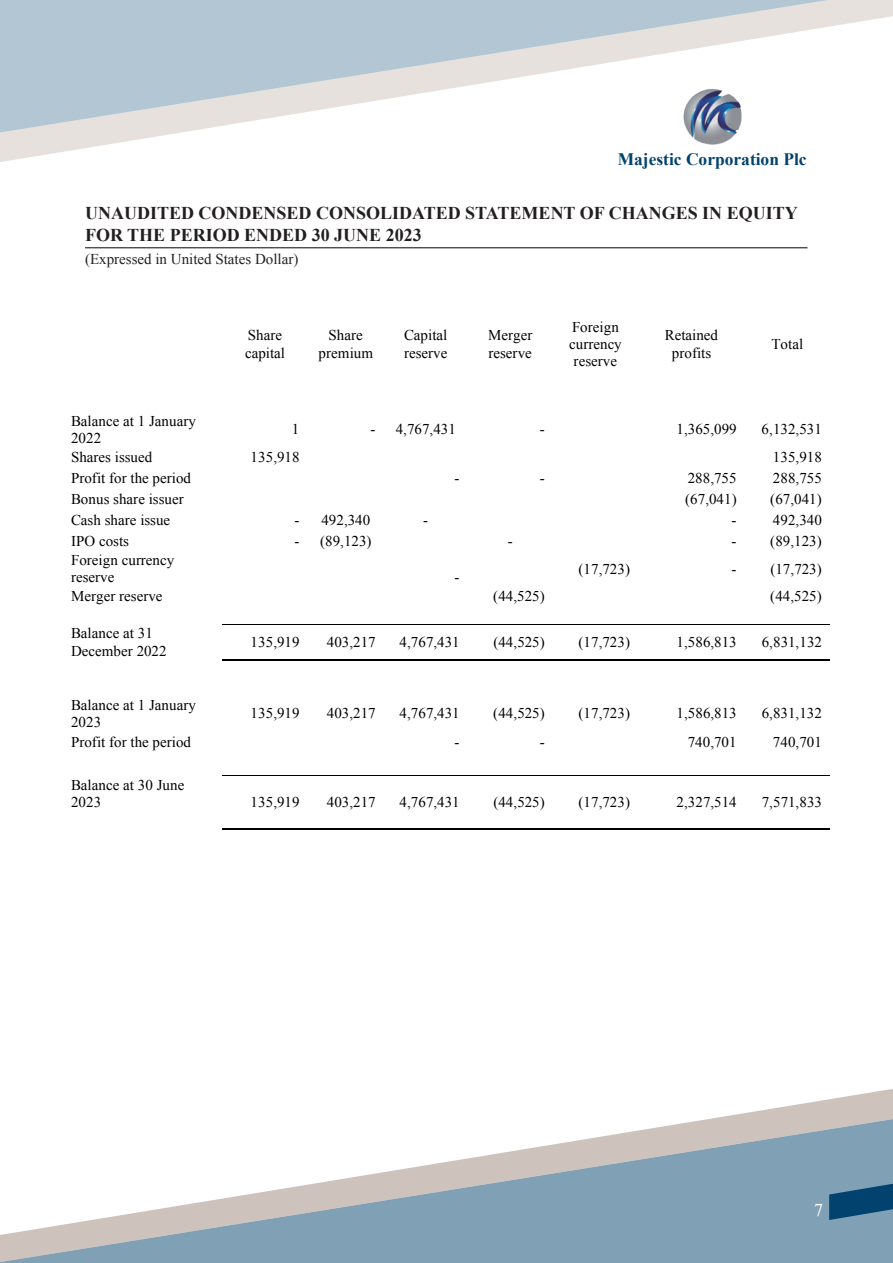
<style>
.page{position:relative;width:893px;height:1263px;background:#fff}
.page>*{position:absolute;margin:0;border:0;box-sizing:border-box;transform-origin:0 0}
.t1{font:700 18px/22.5px "Times New Roman";color:#231f20}
.t2{font:18px "Times New Roman";color:#fff}
.t3{font:700 17.4px "Times New Roman";color:#02426e}
.t4{font:15px/17.2px "Times New Roman";letter-spacing:.005em;color:#000001}
.t5{font:15px "Times New Roman";color:#231f20}
</style>
<div class="page">
<svg style="left:0;top:0;width:893px;height:162px"></svg>
<svg style="left:0;top:1089px;width:893px;height:174px"></svg>
<svg style="left:829px;top:1184px;width:64px;height:36px;background:#265d83"></svg>
<hr style="left:222px;top:624px;width:86px;height:1px;background:#000001">
<hr style="left:309px;top:624px;width:75px;height:1px;background:#000001">
<hr style="left:384px;top:624px;width:84px;height:1px;background:#000001">
<hr style="left:468px;top:624px;width:85px;height:1px;background:#000001">
<hr style="left:554px;top:624px;width:84px;height:1px;background:#000001">
<hr style="left:639px;top:624px;width:106px;height:1px;background:#000001">
<hr style="left:745px;top:624px;width:85px;height:1px;background:#000001">
<hr style="left:222px;top:659px;width:86px;height:1px;background:#000001">
<hr style="left:222px;top:660px;width:86px;height:1px;background:#000001">
<hr style="left:310px;top:659px;width:74px;height:1px;background:#000001">
<hr style="left:310px;top:660px;width:74px;height:1px;background:#000001">
<hr style="left:386px;top:659px;width:82px;height:1px;background:#000001">
<hr style="left:386px;top:660px;width:82px;height:1px;background:#000001">
<hr style="left:470px;top:659px;width:83px;height:1px;background:#000001">
<hr style="left:470px;top:660px;width:83px;height:1px;background:#000001">
<hr style="left:555px;top:659px;width:83px;height:1px;background:#000001">
<hr style="left:555px;top:660px;width:83px;height:1px;background:#000001">
<hr style="left:640px;top:659px;width:105px;height:1px;background:#000001">
<hr style="left:640px;top:660px;width:105px;height:1px;background:#000001">
<hr style="left:747px;top:659px;width:83px;height:1px;background:#000001">
<hr style="left:747px;top:660px;width:83px;height:1px;background:#000001">
<hr style="left:222px;top:775px;width:86px;height:1px;background:#000001">
<hr style="left:309px;top:775px;width:75px;height:1px;background:#000001">
<hr style="left:384px;top:775px;width:84px;height:1px;background:#000001">
<hr style="left:468px;top:775px;width:85px;height:1px;background:#000001">
<hr style="left:554px;top:775px;width:84px;height:1px;background:#000001">
<hr style="left:639px;top:775px;width:106px;height:1px;background:#000001">
<hr style="left:745px;top:775px;width:85px;height:1px;background:#000001">
<hr style="left:222px;top:828px;width:86px;height:1px;background:#000001">
<hr style="left:222px;top:829px;width:86px;height:1px;background:#000001">
<hr style="left:310px;top:828px;width:74px;height:1px;background:#000001">
<hr style="left:310px;top:829px;width:74px;height:1px;background:#000001">
<hr style="left:386px;top:828px;width:82px;height:1px;background:#000001">
<hr style="left:386px;top:829px;width:82px;height:1px;background:#000001">
<hr style="left:470px;top:828px;width:83px;height:1px;background:#000001">
<hr style="left:470px;top:829px;width:83px;height:1px;background:#000001">
<hr style="left:555px;top:828px;width:83px;height:1px;background:#000001">
<hr style="left:555px;top:829px;width:83px;height:1px;background:#000001">
<hr style="left:640px;top:828px;width:105px;height:1px;background:#000001">
<hr style="left:640px;top:829px;width:105px;height:1px;background:#000001">
<hr style="left:747px;top:828px;width:83px;height:1px;background:#000001">
<hr style="left:747px;top:829px;width:83px;height:1px;background:#000001">
<hr style="left:85px;top:247px;width:722px;height:1px;background:#231f20">
<img style="left:678px;top:83px;width:68px;height:67px">
<p class="t3" style="left:618px;top:147px;width:190px">Majestic Corporation Plc</p>
<p class="t1" style="left:85px;top:201px;width:714px">UNAUDITED CONDENSED CONSOLIDATED STATEMENT OF CHANGES IN EQUITY<br>FOR THE PERIOD ENDED 30 JUNE 2023</p>
<p class="t5" style="left:85px;top:249px;width:215px">(Expressed in United States Dollar)</p>
<p class="t4" style="left:71px;top:412px;width:126px">Balance at 1 January<br>2022</p>
<p class="t4" style="left:71px;top:446px;width:121px;line-height:21px">Shares issued<br>Profit for the period<br>Bonus share issuer<br>Cash share issue<br>IPO costs</p>
<p class="t4" style="left:71px;top:551px;width:105px">Foreign currency reserve</p>
<p class="t4" style="left:71px;top:587px;width:93px">Merger reserve</p>
<p class="t4" style="left:71px;top:625px;width:97px">Balance at 31<br>December 2022</p>
<p class="t4" style="left:71px;top:696px;width:126px">Balance at 1 January<br>2023</p>
<p class="t4" style="left:71px;top:733px;width:121px">Profit for the period</p>
<p class="t4" style="left:71px;top:776px;width:115px">Balance at 30 June<br>2023</p>
<p class="t4" style="left:245px;top:326px;width:42px">Share capital</p>
<p class="t4" style="left:319px;top:326px;width:56px;text-align:center">Share premium</p>
<p class="t4" style="left:404px;top:326px;width:45px">Capital reserve</p>
<p class="t4" style="left:488px;top:326px;width:46px">Merger reserve</p>
<p class="t4" style="left:569px;top:318px;width:54px;text-align:center">Foreign currency reserve</p>
<p class="t4" style="left:665px;top:326px;width:55px;text-align:center">Retained profits</p>
<p class="t4" style="left:771px;top:335px;width:33px">Total</p>
<p class="t4" style="left:292px;top:420px;width:9px">1</p>
<p class="t4" style="left:371px;top:420px;width:87px">- 4,767,431</p>
<p class="t4" style="left:540px;top:420px;width:6px">-</p>
<p class="t4" style="left:676px;top:420px;width:62px">1,365,099</p>
<p class="t4" style="left:762px;top:420px;width:62px">6,132,531</p>
<p class="t4" style="left:251px;top:448px;width:50px">135,918</p>
<p class="t4" style="left:773px;top:448px;width:50px">135,918</p>
<p class="t4" style="left:454px;top:469px;width:6px">-</p>
<p class="t4" style="left:540px;top:469px;width:6px">-</p>
<p class="t4" style="left:688px;top:469px;width:50px">288,755</p>
<p class="t4" style="left:773px;top:469px;width:50px">288,755</p>
<p class="t4" style="left:685px;top:490px;width:53px">(67,041)</p>
<p class="t4" style="left:770px;top:490px;width:53px">(67,041)</p>
<p class="t4" style="left:294px;top:511px;width:77px">- 492,340</p>
<p class="t4" style="left:423px;top:511px;width:6px">-</p>
<p class="t4" style="left:731px;top:511px;width:6px">-</p>
<p class="t4" style="left:773px;top:511px;width:50px">492,340</p>
<p class="t4" style="left:294px;top:532px;width:79px">- (89,123)</p>
<p class="t4" style="left:508px;top:532px;width:6px">-</p>
<p class="t4" style="left:731px;top:532px;width:92px">- (89,123)</p>
<p class="t4" style="left:454px;top:568px;width:6px">-</p>
<p class="t4" style="left:578px;top:560px;width:53px">(17,723)</p>
<p class="t4" style="left:731px;top:560px;width:92px">- (17,723)</p>
<p class="t4" style="left:493px;top:587px;width:53px">(44,525)</p>
<p class="t4" style="left:770px;top:587px;width:53px">(44,525)</p>
<p class="t4" style="left:251px;top:633px;width:50px">135,919</p>
<p class="t4" style="left:327px;top:633px;width:50px">403,217</p>
<p class="t4" style="left:399px;top:633px;width:62px">4,767,431</p>
<p class="t4" style="left:493px;top:633px;width:53px">(44,525)</p>
<p class="t4" style="left:578px;top:633px;width:53px">(17,723)</p>
<p class="t4" style="left:676px;top:633px;width:62px">1,586,813</p>
<p class="t4" style="left:762px;top:633px;width:62px">6,831,132</p>
<p class="t4" style="left:251px;top:704px;width:50px">135,919</p>
<p class="t4" style="left:327px;top:704px;width:50px">403,217</p>
<p class="t4" style="left:399px;top:704px;width:62px">4,767,431</p>
<p class="t4" style="left:493px;top:704px;width:53px">(44,525)</p>
<p class="t4" style="left:578px;top:704px;width:53px">(17,723)</p>
<p class="t4" style="left:676px;top:704px;width:62px">1,586,813</p>
<p class="t4" style="left:762px;top:704px;width:62px">6,831,132</p>
<p class="t4" style="left:454px;top:733px;width:6px">-</p>
<p class="t4" style="left:540px;top:733px;width:6px">-</p>
<p class="t4" style="left:688px;top:733px;width:50px">740,701</p>
<p class="t4" style="left:773px;top:733px;width:50px">740,701</p>
<p class="t4" style="left:251px;top:793px;width:50px">135,919</p>
<p class="t4" style="left:327px;top:793px;width:50px">403,217</p>
<p class="t4" style="left:399px;top:793px;width:62px">4,767,431</p>
<p class="t4" style="left:493px;top:793px;width:53px">(44,525)</p>
<p class="t4" style="left:578px;top:793px;width:53px">(17,723)</p>
<p class="t4" style="left:676px;top:793px;width:62px">2,327,514</p>
<p class="t4" style="left:762px;top:793px;width:62px">7,571,833</p>
<p class="t2" style="left:814px;top:1197px;width:10px">7</p>
</div>
